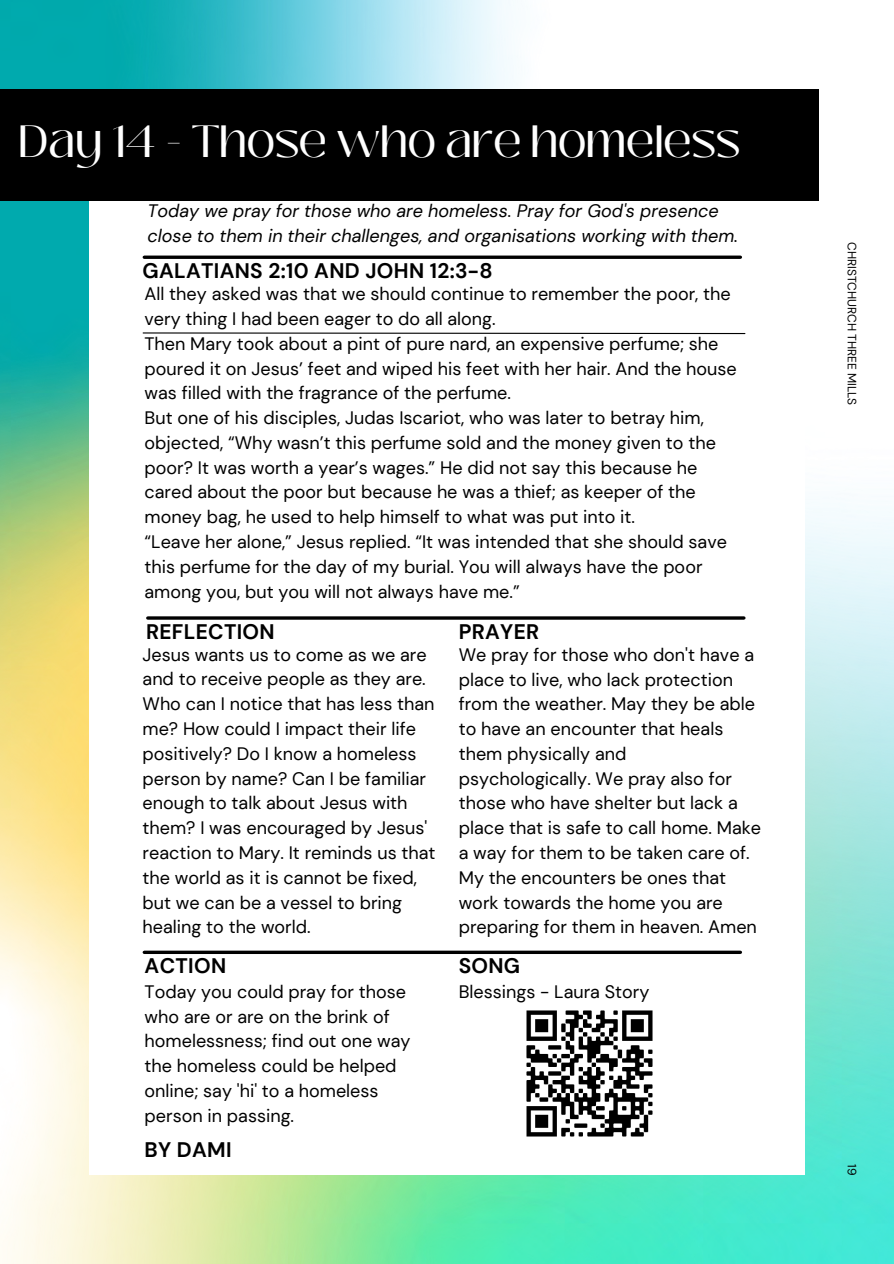
<style>
.page{position:relative;width:894px;height:1264px;background:#fff}
.page>*{position:absolute;margin:0;border:0;box-sizing:border-box;transform-origin:0 0}
.t1{font:45px "Black Mango";letter-spacing:-.015em;color:#fff}
.t2{font:700 21px "DM Sans";letter-spacing:.015em;color:#000}
.t3{font:18px/24.8px "DM Sans";color:#000}
.t4{font:italic 18px/24.8px "DM Sans";color:#000}
.t5{font:12px "DM Sans";color:#000}
</style>
<div class="page">
<img style="left:0;top:0;width:893px;height:1263px">
<div style="left:89px;top:89px;width:715px;height:1086px;background:#fff"></div>
<hr style="left:148px;top:616px;width:595px;height:3px;background:#000">
<div style="left:0;top:89px;width:818px;height:112px;background:#000"></div>
<svg style="left:144px;top:950px;width:596px;height:4px;background:#282828"></svg>
<svg style="left:144px;top:255px;width:596px;height:4px;background:#272727"></svg>
<img style="left:526px;top:1010px;width:127px;height:127px">
<svg style="left:142px;top:332px;width:603px;height:3px"></svg>
<h1 class="t1" style="left:18px;top:107px;width:724px">Day 14 - Those who are homeless</h1>
<p class="t4" style="left:147px;top:199px;width:591px">Today we pray for those who are homeless. Pray for God's presence close to them in their challenges, and organisations working with them.</p>
<p class="t2" style="left:142px;top:257px;width:351px">GALATIANS 2:10 AND JOHN 12:3-8</p>
<p class="t3" style="left:144px;top:282px;width:593px">All they asked was that we should continue to remember the poor, the very thing I had been eager to do all along.<br>Then Mary took about a pint of pure nard, an expensive perfume; she poured it on Jesus’ feet and wiped his feet with her hair. And the house was filled with the fragrance of the perfume.<br>But one of his disciples, Judas Iscariot, who was later to betray him, objected, “Why wasn’t this perfume sold and the money given to the poor? It was worth a year’s wages.” He did not say this because he cared about the poor but because he was a thief; as keeper of the money bag, he used to help himself to what was put into it.<br>“Leave her alone,” Jesus replied. “It was intended that she should save this perfume for the day of my burial. You will always have the poor among you, but you will not always have me.”</p>
<p class="t2" style="left:146px;top:618px;width:130px">REFLECTION</p>
<p class="t3" style="left:142px;top:642px;width:294px">Jesus wants us to come as we are and to receive people as they are.<br>Who can I notice that has less than me? How could I impact their life positively? Do I know a homeless person by name? Can I be familiar enough to talk about Jesus with them? I was encouraged by Jesus' reaction to Mary. It reminds us that the world as it is cannot be fixed, but we can be a vessel to bring healing to the world.</p>
<p class="t2" style="left:458px;top:618px;width:82px">PRAYER</p>
<p class="t3" style="left:458px;top:642px;width:304px">We pray for those who don't have a place to live, who lack protection from the weather. May they be able to have an encounter that heals them physically and psychologically. We pray also for those who have shelter but lack a place that is safe to call home. Make a way for them to be taken care of.<br>My the encounters be ones that work towards the home you are preparing for them in heaven. Amen</p>
<p class="t2" style="left:145px;top:952px;width:83px">ACTION</p>
<p class="t2" style="left:458px;top:952px;width:63px">SONG</p>
<p class="t3" style="left:145px;top:979px;width:267px">Today you could pray for those who are or are on the brink of homelessness; find out one way the homeless could be helped online; say 'hi' to a homeless person in passing.</p>
<p class="t3" style="left:458px;top:979px;width:192px">Blessings - Laura Story</p>
<p class="t2" style="left:145px;top:1135px;width:89px">BY DAMI</p>
<p class="t5" style="left:859px;top:242px;width:165px;rotate:90deg">CHRISTCHURCH THREE MILLS</p>
<p class="t5" style="left:859px;top:1163px;width:13px;rotate:90deg">19</p>
</div>
